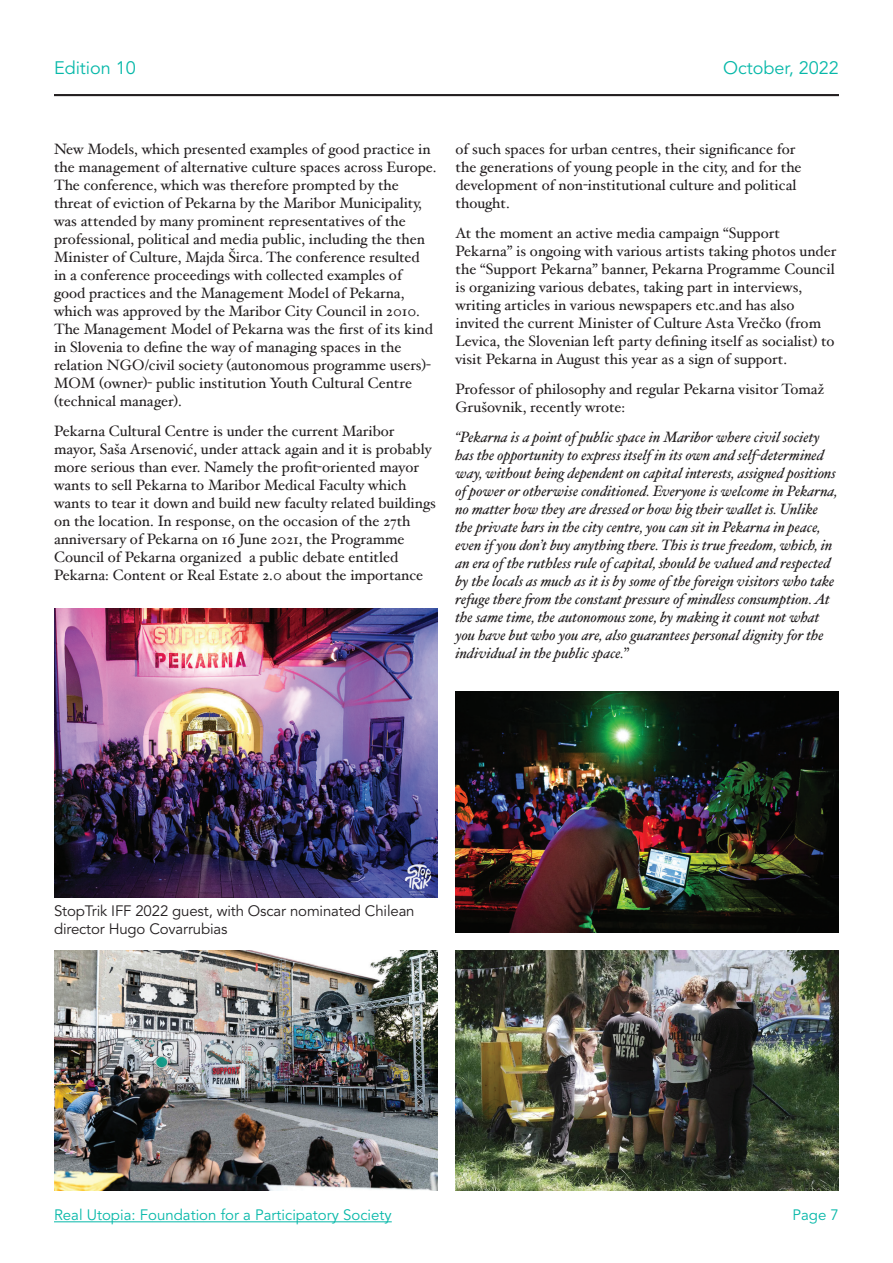
<style>
.page{position:relative;width:893px;height:1263px;background:#fff}
.page>*{position:absolute;margin:0;border:0;box-sizing:border-box;transform-origin:0 0}
.t1{font:18px "Avenir LT Std";color:#07b8a9}
.t2{font:15px/18px "Hoefler Text";color:#231f20}
.t3{font:italic 15px/18px "Hoefler Text";color:#231f20}
.t4{font:15px/18px "Avenir LT Std";letter-spacing:-.01em;color:#231f20}
.t5{font:15px "Avenir LT Std";color:#07b8a9}
.s1{font-style:normal}
</style>
<div class="page">
<hr style="left:54px;top:1221px;width:338px;height:1px;background:#07b8a9">
<hr style="left:54px;top:94px;width:785px;height:2px;background:#231f20">
<img style="left:54px;top:608px;width:383px;height:289px">
<img style="left:456px;top:691px;width:383px;height:241px">
<img style="left:54px;top:950px;width:383px;height:241px">
<img style="left:456px;top:950px;width:383px;height:241px">
<p class="t1" style="left:54px;top:57px;width:83px">Edition 10</p>
<p class="t1" style="left:723px;top:57px;width:117px">October, 2022</p>
<p class="t2" style="left:54px;top:140px;width:384px">New Models, which presented examples of good practice in the management of alternative culture spaces across Europe.<br>The conference, which was therefore prompted by the threat of eviction of Pekarna by the Maribor Municipality, was attended by many prominent representatives of the professional, political and media public, including the then Minister of Culture, Majda Širca. The conference resulted<br>in a conference proceedings with collected examples of good practices and the Management Model of Pekarna, which was approved by the Maribor City Council in 2010.<br>The Management Model of Pekarna was the first of its kind in Slovenia to define the way of managing spaces in the relation NGO/civil society (autonomous programme users)- MOM (owner)- public institution Youth Cultural Centre (technical manager).</p>
<p class="t2" style="left:54px;top:422px;width:383px">Pekarna Cultural Centre is under the current Maribor mayor, Saša Arsenović, under attack again and it is probably more serious than ever. Namely the profit-oriented mayor wants to sell Pekarna to Maribor Medical Faculty which wants to tear it down and build new faculty related buildings on the location. In response, on the occasion of the 27th anniversary of Pekarna on 16 June 2021, the Programme Council of Pekarna organized a public debate entitled Pekarna: Content or Real Estate 2.0 about the importance</p>
<p class="t2" style="left:455px;top:140px;width:348px">of such spaces for urban centres, their significance for the generations of young people in the city, and for the development of non-institutional culture and political thought.</p>
<p class="t2" style="left:455px;top:224px;width:382px">At the moment an active media campaign “Support Pekarna” is ongoing with various artists taking photos under the “Support Pekarna” banner, Pekarna Programme Council is organizing various debates, taking part in interviews, writing articles in various newspapers etc.and has also invited the current Minister of Culture Asta Vrečko (from Levica, the Slovenian left party defining itself as socialist) to visit Pekarna in August this year as a sign of support.</p>
<p class="t2" style="left:455px;top:380px;width:370px">Professor of philosophy and regular Pekarna visitor Tomaž<br>Grušovnik, recently wrote:</p>
<p class="t3" style="left:455px;top:428px;width:383px">“Pekarna is a point of public space in Maribor where civil society has the opportunity to express itself in its own and self-determined way, without being dependent on capital interests, assigned positions of power or otherwise conditioned. Everyone is welcome in Pekarna, no matter how they are dressed or how big their wallet is. Unlike the private bars in the city centre, you can sit in Pekarna in peace, even if you don’t buy anything there. This is true freedom, which, in an era of the ruthless rule of capital, should be valued and respected by the locals as much as it is by some of the foreign visitors who take refuge there from the constant pressure of mindless consumption. At the same time, the autonomous zone, by making it count not what you have but who you are, also guarantees personal dignity for the individual in the public space.<span class="s1">”</span></p>
<p class="t4" style="left:54px;top:902px;width:362px">StopTrik IFF 2022 guest, with Oscar nominated Chilean director Hugo Covarrubias</p>
<p class="t5" style="left:54px;top:1206px;width:339px">Real Utopia: Foundation for a Participatory Society</p>
<p class="t5" style="left:793px;top:1206px;width:48px">Page 7</p>
</div>
